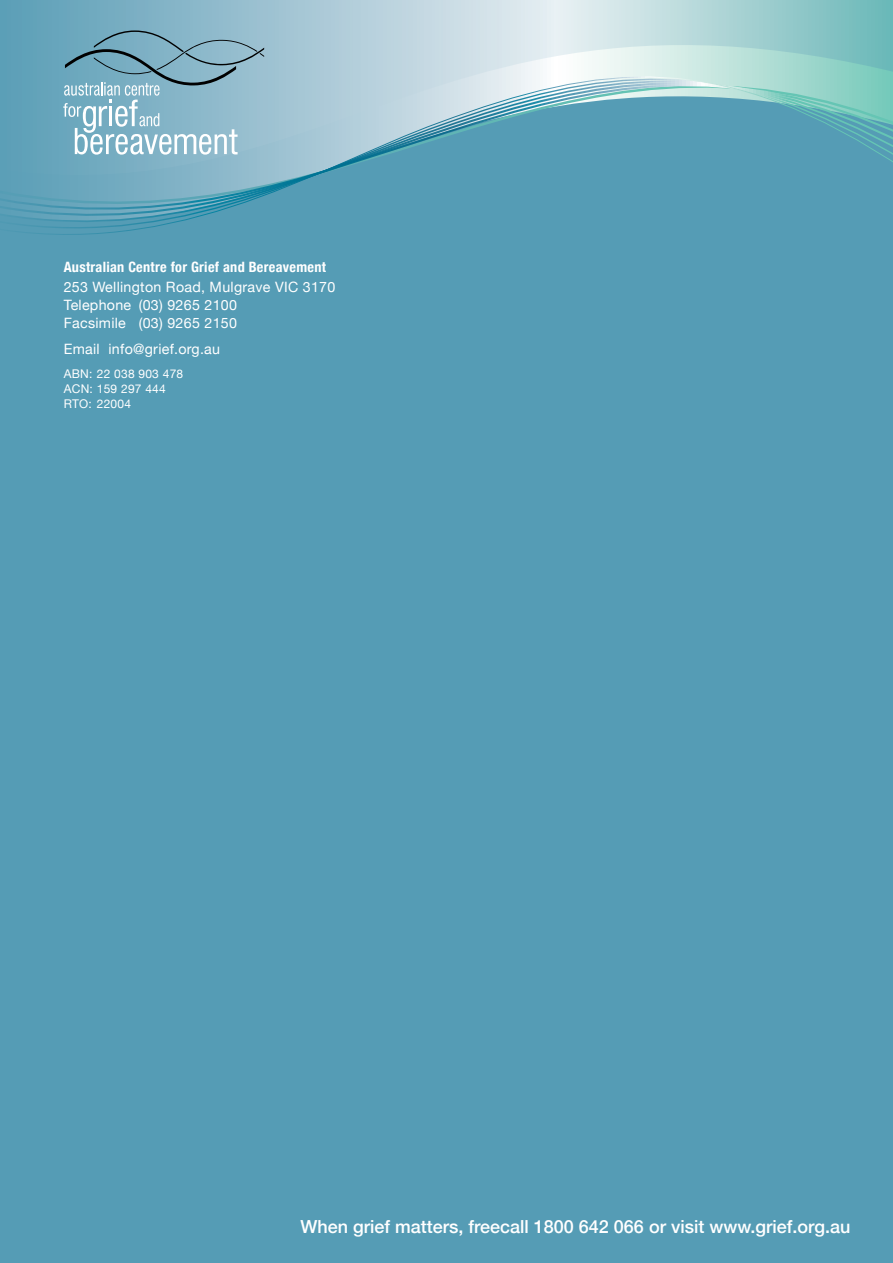
<style>
.page{position:relative;width:893px;height:1263px;background:#559cb5}
.page>*{position:absolute;margin:0;border:0;box-sizing:border-box;transform-origin:0 0}
.t1{font:500 18px "Helvetica Neue";color:#fff}
.t2{font:14.25px/18px "Helvetica Neue";letter-spacing:.02em;color:#fff}
.t3{font:700 condensed 14.25px "Helvetica Neue";letter-spacing:.02em;color:#fff}
.t4{font:12px/15px "Helvetica Neue";letter-spacing:.02em;color:#fff}
</style>
<div class="page">
<svg style="left:26px;top:0;width:867px;height:46px;background:#a9cdd6"></svg>
<svg style="left:26px;top:46px;width:867px;height:189px"></svg>
<svg style="left:63px;top:30px;width:201px;height:125px;background:#89b3c4"></svg>
<p class="t3" style="left:64px;top:256px;width:264px">Australian Centre for Grief and Bereavement</p>
<p class="t2" style="left:64px;top:278px;width:273px">253 Wellington Road, Mulgrave VIC 3170<br>Telephone (03) 9265 2100<br>Facsimile (03) 9265 2150</p>
<p class="t2" style="left:64px;top:341px;width:158px">Email info@grief.org.au</p>
<p class="t4" style="left:64px;top:367px;width:121px">ABN: 22 038 903 478<br>ACN: 159 297 444<br>RTO: 22004</p>
<p class="t1" style="left:300px;top:1212px;width:551px">When grief matters, freecall 1800 642 066 or visit www.grief.org.au</p>
</div>
